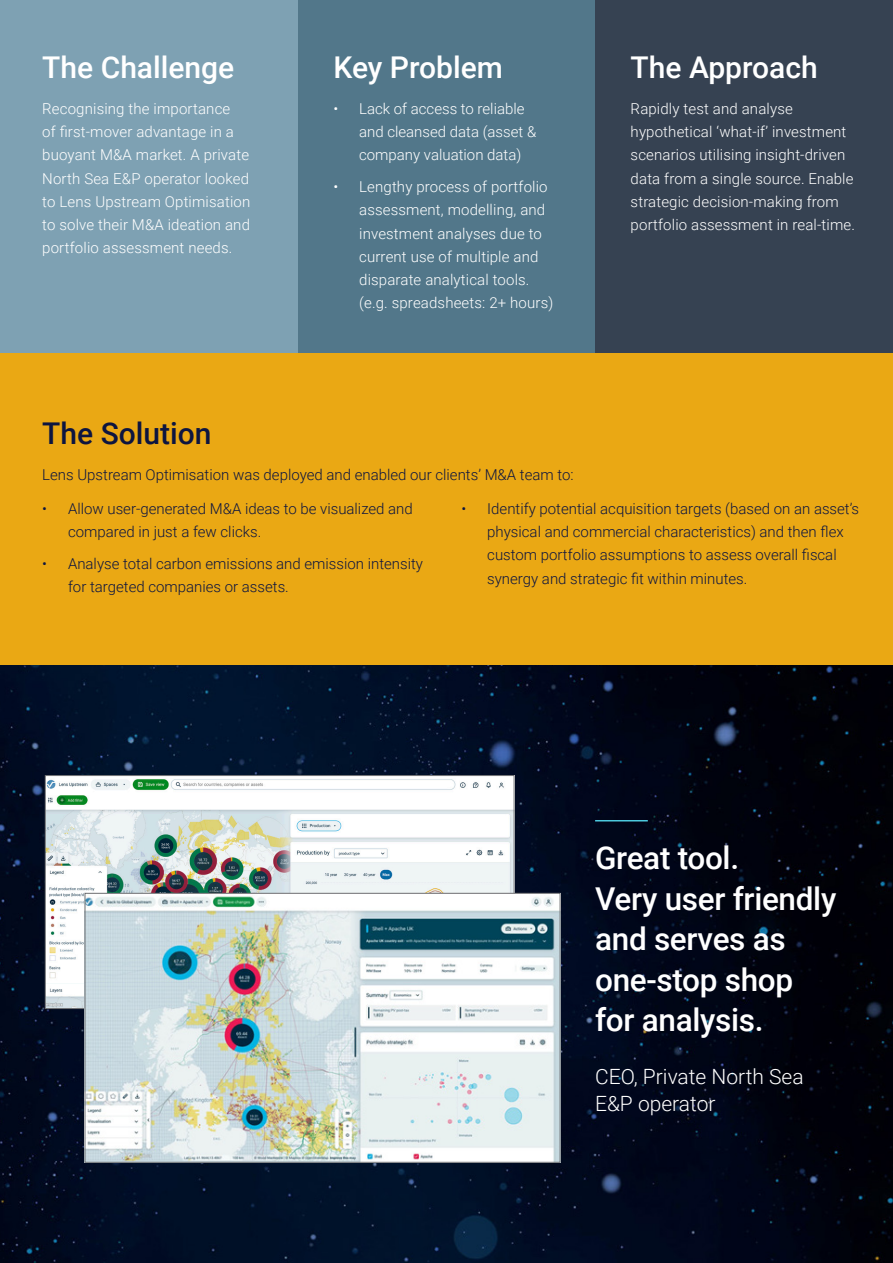
<style>
.page{position:relative;width:893px;height:1263px;background:#fff}
.page>*{position:absolute;margin:0;border:0;box-sizing:border-box;transform-origin:0 0}
.Cover_Title{font:500 31.5px/40.5px "Roboto";letter-spacing:-.01em;color:#fff}
.Cover_Title-2{font:500 30px "Roboto";color:#fff}
.Cover_Title-3{font:500 30px "Roboto";color:#0d1540}
.Cover_Title-4{font:300 21px/27px "Roboto";color:#fff}
.Cover_Title-5{font:300 15px/23.2px "Roboto";letter-spacing:.01em;color:#fff}
.Cover_Title-6{font:300 15px/23.2px "Roboto";color:#0d1540}
</style>
<div class="page">
<img style="left:0;top:665px;width:893px;height:598px">
<div style="left:0;top:353px;width:893px;height:312px;background:#eaa814"></div>
<img style="left:47px;top:777px;width:465px;height:230px">
<img style="left:87px;top:895px;width:471px;height:265px">
<div style="left:85px;top:893px;width:475px;height:269px;border:1px solid #6c6d70"></div>
<div style="left:0;top:0;width:299px;height:353px;background:#7ea1b3"></div>
<div style="left:299px;top:0;width:296px;height:353px;background:#52778a"></div>
<div style="left:595px;top:0;width:298px;height:353px;background:#364252"></div>
<hr style="left:595px;top:820px;width:53px;height:1px;background:#4dcade">
<p class="Cover_Title-2" style="left:42px;top:46px;width:194px">The Challenge</p>
<p class="Cover_Title-5" style="left:42px;top:96px;width:209px">Recognising the importance<br>of first-mover advantage in a buoyant M&amp;A market. A private<br>North Sea E&amp;P operator looked to Lens Upstream Optimisation to solve their M&amp;A ideation and portfolio assessment needs.</p>
<p class="Cover_Title-2" style="left:333px;top:46px;width:171px">Key Problem</p>
<p class="Cover_Title-5" style="left:359px;top:96px;width:179px;text-indent:-26px">• Lack of access to reliable and cleansed data (asset &amp; company valuation data)</p>
<p class="Cover_Title-5" style="left:359px;top:175px;width:196px;text-indent:-26px">• Lengthy process of portfolio assessment, modelling, and investment analyses due to current use of multiple and disparate analytical tools. (e.g. spreadsheets: 2+ hours)</p>
<p class="Cover_Title-3" style="left:42px;top:413px;width:171px">The Solution</p>
<p class="Cover_Title-6" style="left:42px;top:463px;width:533px">Lens Upstream Optimisation was deployed and enabled our clients’ M&amp;A team to:</p>
<p class="Cover_Title-2" style="left:631px;top:46px;width:189px">The Approach</p>
<p class="Cover_Title-5" style="left:631px;top:96px;width:226px">Rapidly test and analyse hypothetical ‘what-if’ investment scenarios utilising insight-driven data from a single source. Enable strategic decision-making from portfolio assessment in real-time.</p>
<p class="Cover_Title-6" style="left:68px;top:496px;width:346px;text-indent:-26px">• Allow user-generated M&amp;A ideas to be visualized and compared in just a few clicks.</p>
<p class="Cover_Title-6" style="left:68px;top:551px;width:357px;text-indent:-26px">• Analyse total carbon emissions and emission intensity for targeted companies or assets.</p>
<p class="Cover_Title-6" style="left:487px;top:496px;width:373px;text-indent:-26px">• Identify potential acquisition targets (based on an asset’s physical and commercial characteristics) and then flex custom portfolio assumptions to assess overall fiscal synergy and strategic fit within minutes.</p>
<p class="Cover_Title" style="left:595px;top:837px;width:243px">Great tool.<br>Very user friendly and serves as one-stop shop for analysis.</p>
<p class="Cover_Title-4" style="left:595px;top:1062px;width:210px">CEO, Private North Sea<br>E&amp;P operator</p>
</div>
